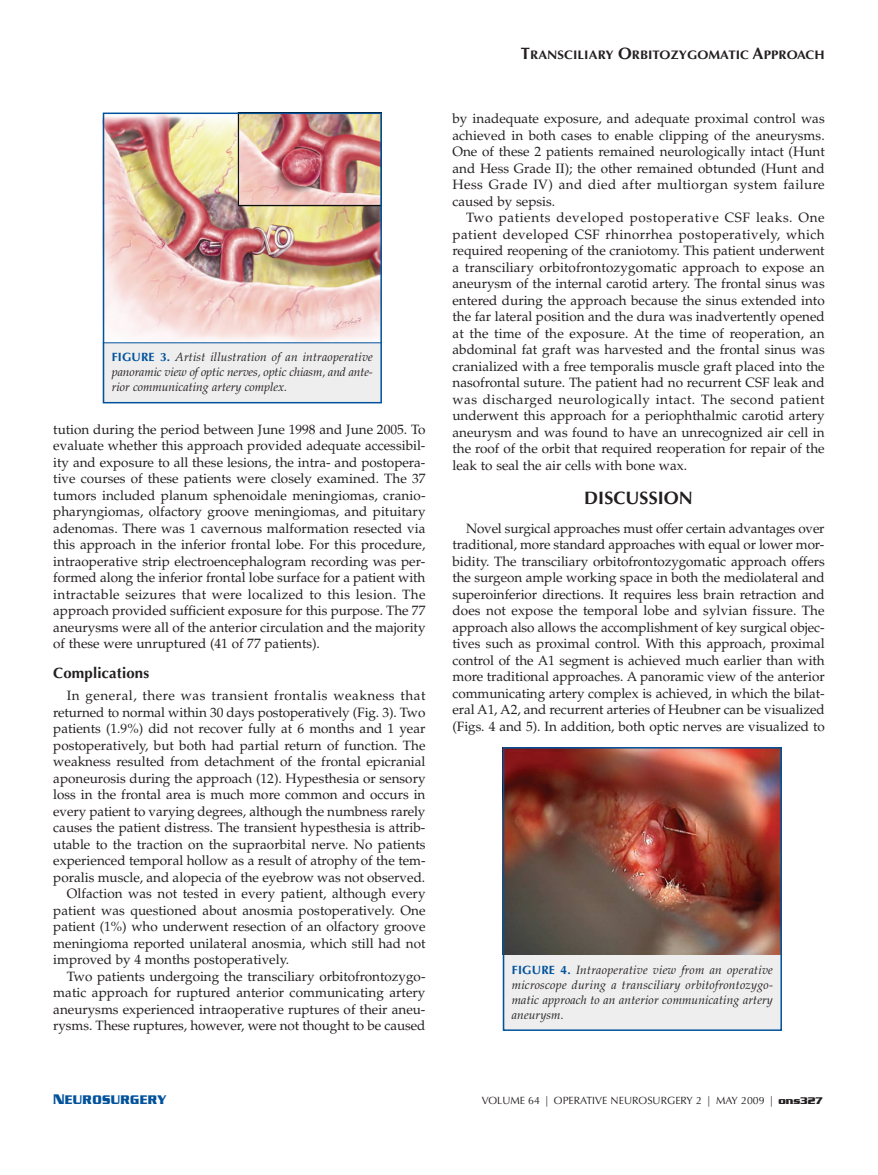
<style>
.page{position:relative;width:878px;height:1175px;background:#fff}
.page>*{position:absolute;margin:0;border:0;box-sizing:border-box;transform-origin:0 0}
.t1{font:700 18px "Optima";letter-spacing:.005em;color:#231f20}
.t2{font:700 15px "Optima";letter-spacing:.01em;color:#231f20}
.t3{font:13.5px/16.5px "Palatino";color:#231f20;text-align:justify}
.t4{font:13.5px "Palatino";letter-spacing:.035em;color:#231f20}
.t5{font:700 13.5px "Serpentine";letter-spacing:.03em;color:#01529b;scale:.89 1}
.t6{font:700 12.3px "Optima";letter-spacing:.005em;color:#231f20;scale:1.07 1}
.t7{font:italic 12px/15px "Palatino";color:#231f20;text-align:justify}
.t8{font:10.5px "Optima";color:#231f20}
.s1{font-family:"Optima";font-weight:700;font-style:normal;color:#01529b}
.s2{font-size:16.5px}
.s3{font-size:15px}
.s4{font-family:"Serpentine";font-weight:700}
</style>
<div class="page">
<img style="left:106px;top:115px;width:273px;height:227px">
<div style="left:103px;top:343px;width:279px;height:60px;background:#eeeeef"></div>
<hr style="left:103px;top:342px;width:279px;height:1px;background:#01529b">
<div style="left:103px;top:112px;width:279px;height:291px;border:2px solid #01529b"></div>
<img style="left:506px;top:750px;width:273px;height:205px">
<div style="left:503px;top:955px;width:279px;height:75px;background:#eeeeef"></div>
<div style="left:503px;top:747px;width:279px;height:283px;border:2px solid #01529b"></div>
<p class="t7" style="left:112px;top:351px;width:263px"><span class="s1">FIGURE 3.</span> Artist illustration of an intraoperative panoramic view of optic nerves, optic chiasm, and ante&shy;rior communicating artery complex.</p>
<p class="t3" style="left:53px;top:422px;width:374px">tution during the period between June 1998 and June 2005. To evaluate whether this approach provided adequate accessibil&shy;ity and exposure to all these lesions, the intra- and postopera&shy;tive courses of these patients were closely examined. The 37 tumors included planum sphenoidale meningiomas, cranio&shy;pharyngiomas, olfactory groove meningiomas, and pituitary adenomas. There was 1 cavernous malformation resected via this approach in the inferior frontal lobe. For this procedure, intraoperative strip electroencephalogram recording was per&shy;formed along the inferior frontal lobe surface for a patient with intractable seizures that were localized to this lesion. The approach provided sufficient exposure for this purpose. The 77 aneurysms were all of the anterior circulation and the majority of these were unruptured (41 of 77 patients).</p>
<p class="t2" style="left:53px;top:667px;width:97px">Complications</p>
<p class="t4" style="left:67px;top:690px;width:360px">In general, there was transient frontalis weakness that</p>
<p class="t3" style="left:53px;top:705px;width:373px">returned to normal within 30 days postoperatively (Fig. 3). Two</p>
<p class="t3" style="left:53px;top:721px;width:374px">patients (1.9%) did not recover fully at 6 months and 1 year</p>
<p class="t3" style="left:53px;top:738px;width:374px">postoperatively, but both had partial return of function. The</p>
<p class="t3" style="left:53px;top:754px;width:374px">weakness resulted from detachment of the frontal epicranial</p>
<p class="t3" style="left:53px;top:771px;width:374px">aponeurosis during the approach (12). Hypesthesia or sensory</p>
<p class="t3" style="left:53px;top:787px;width:373px">loss in the frontal area is much more common and occurs in</p>
<p class="t3" style="left:53px;top:804px;width:373px">every patient to varying degrees, although the numbness rarely</p>
<p class="t3" style="left:53px;top:820px;width:374px">causes the patient distress. The transient hypesthesia is attrib-</p>
<p class="t3" style="left:53px;top:837px;width:374px">utable to the traction on the supraorbital nerve. No patients</p>
<p class="t3" style="left:53px;top:853px;width:374px">experienced temporal hollow as a result of atrophy of the tem-</p>
<p class="t3" style="left:53px;top:870px;width:373px">poralis muscle, and alopecia of the eyebrow was not observed.</p>
<p class="t3" style="left:67px;top:886px;width:360px">Olfaction was not tested in every patient, although every</p>
<p class="t3" style="left:53px;top:903px;width:373px">patient was questioned about anosmia postoperatively. One</p>
<p class="t3" style="left:53px;top:919px;width:373px">patient (1%) who underwent resection of an olfactory groove</p>
<p class="t3" style="left:53px;top:936px;width:374px">meningioma reported unilateral anosmia, which still had not</p>
<p class="t3" style="left:53px;top:952px;width:237px">improved by 4 months postoperatively.</p>
<p class="t3" style="left:67px;top:969px;width:360px">Two patients undergoing the transciliary orbitofrontozygo-</p>
<p class="t3" style="left:53px;top:985px;width:373px">matic approach for ruptured anterior communicating artery</p>
<p class="t3" style="left:53px;top:1002px;width:373px">aneurysms experienced intraoperative ruptures of their aneu -</p>
<p class="t3" style="left:53px;top:1018px;width:373px">rysms. These ruptures, however, were not thought to be caused</p>
<p class="t6" style="left:521px;top:49px;width:285px"><span class="s2">T</span>RANSCILIARY <span class="s2">O</span>RBITOZYGOMATIC <span class="s2">A</span>PPROACH</p>
<p class="t3" style="left:452px;top:112px;width:374px">by inadequate exposure, and adequate proximal control was achieved in both cases to enable clipping of the aneurysms.<br>One of these 2 patients remained neurologically intact (Hunt and Hess Grade II); the other remained obtunded (Hunt and Hess Grade IV) and died after multiorgan system failure caused by sepsis.</p>
<p class="t3" style="left:452px;top:211px;width:374px;text-indent:14px">Two patients developed postoperative CSF leaks. One patient developed CSF rhinorrhea postoperatively, which required reopening of the craniotomy. This patient underwent a transciliary orbitofrontozygomatic approach to expose an aneurysm of the internal carotid artery. The frontal sinus was entered during the approach because the sinus extended into the far lateral position and the dura was inadvertently opened at the time of the exposure. At the time of reoperation, an abdominal fat graft was harvested and the frontal sinus was cranialized with a free temporalis muscle graft placed into the nasofrontal suture. The patient had no recurrent CSF leak and was discharged neurologically intact. The second patient underwent this approach for a periophthalmic carotid artery aneurysm and was found to have an unrecognized air cell in the roof of the orbit that required reoperation for repair of the leak to seal the air cells with bone wax.</p>
<h1 class="t1" style="left:584px;top:490px;width:110px">DISCUSSION</h1>
<p class="t3" style="left:452px;top:521px;width:374px;text-indent:14px">Novel surgical approaches must offer certain advantages over traditional, more standard approaches with equal or lower mor&shy;bidity. The transciliary orbitofrontozygomatic approach offers the surgeon ample working space in both the mediolateral and superoinferior directions. It requires less brain retraction and does not expose the temporal lobe and sylvian fissure. The approach also allows the accomplishment of key surgical objec&shy;tives such as proximal control. With this approach, proximal control of the A1 segment is achieved much earlier than with more traditional approaches. A panoramic view of the anterior communicating artery complex is achieved, in which the bilat&shy;eral A1, A2, and recurrent arteries of Heubner can be visualized (Figs. 4 and 5). In addition, both optic nerves are visualized to</p>
<p class="t7" style="left:512px;top:963px;width:263px"><span class="s1">FIGURE 4.</span> Intraoperative view from an operative microscope during a transciliary orbitofrontozygo&shy;matic approach to an anterior communicating artery aneurysm.</p>
<p class="t5" style="left:53px;top:1095px;width:128px"><span class="s3">N</span>EUROSURGERY</p>
<p class="t8" style="left:481px;top:1096px;width:342px">VOLUME 64 | OPERATIVE NEUROSURGERY 2 | MAY 2009 | <span class="s4">ons327</span></p>
</div>
